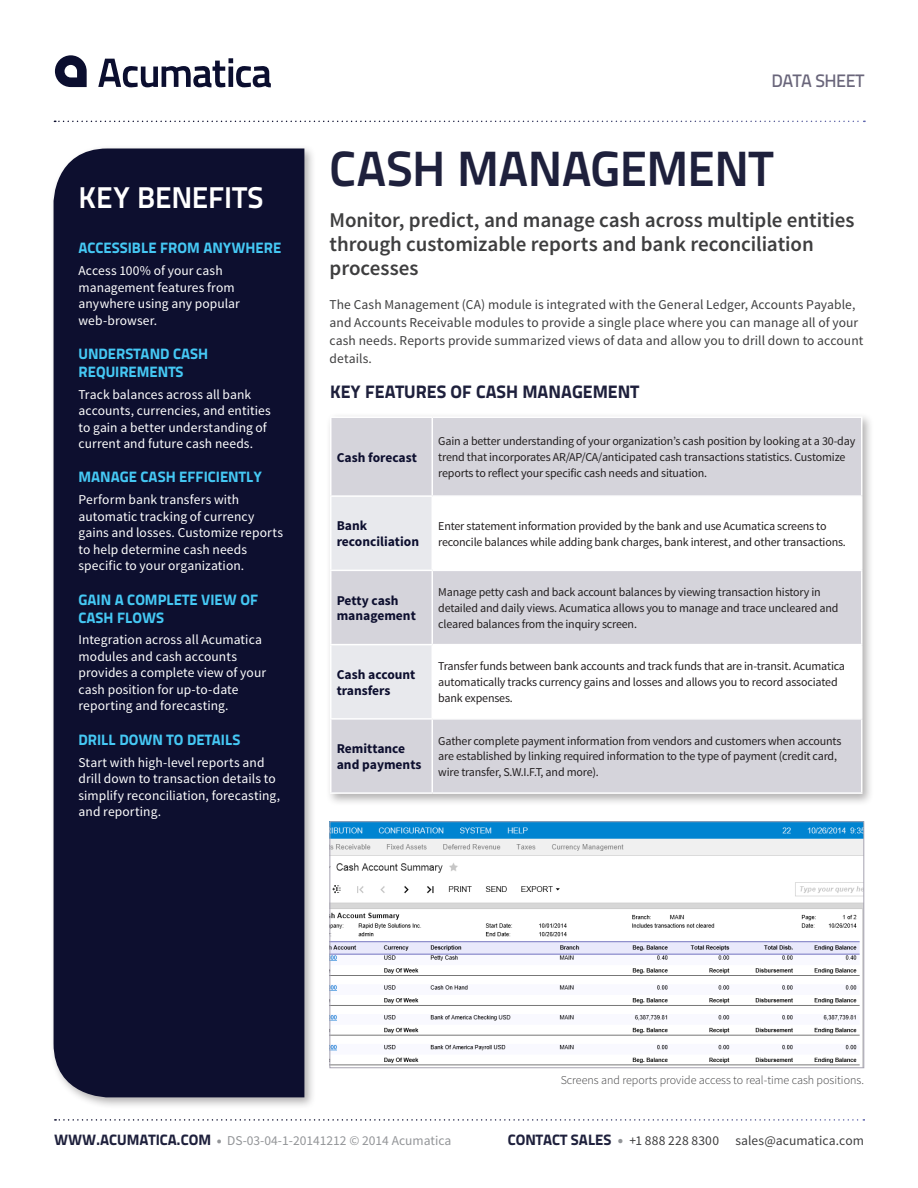
<style>
.page{position:relative;width:918px;height:1188px;background:#fff}
.page>*{position:absolute;margin:0;border:0;box-sizing:border-box;transform-origin:0 0}
.Headline{font:49.5px "Titillium Text 25 L 800 wt";letter-spacing:-.015em;color:#1e203c}
.Sidebar_Header{font:30px "Titillium Text 25 L 800 wt";letter-spacing:-.01em;color:#fff}
.Intro_Text{font:600 21px/24px "Source Sans Pro";letter-spacing:-.005em;color:#3e3e3f}
.Purple_Subhead{font:18px "Titillium Text 25 L 999 wt";color:#1e203c}
.t1{font:18px "Titillium Text 25 L 600 wt";letter-spacing:-.025em;color:#69657a}
.Sidebar_Blue_Subhead{font:15px/18px "Titillium Text 25 L 999 wt";color:#45c8f4}
.Sidebar_Body_Copy{font:13.5px/16.5px "Source Sans Pro";letter-spacing:.005em;color:#fff}
.Body_Copy{font:13.5px/18px "Source Sans Pro";letter-spacing:.005em;color:#3e3e3f}
.Table_Left_Column{font:700 13.5px/15.8px "Source Sans Pro";color:#0d0f2f}
.t2{font:13.5px "Source Sans Pro";color:#939598}
.Table_Right_Column{font:12px/15.8px "Source Sans Pro";letter-spacing:-.015em;color:#231f20}
.Photo_Caption{font:300 12px "Source Sans Pro";color:#3e3e3f}
.s1{font-family:"Titillium Text 25 L 999 wt";font-size:15px;color:#1e203c}
.s2{font-weight:900}
.s3{font-weight:900;font-size:15px;color:#939598}
</style>
<div class="page">
<svg style="left:55px;top:55px;width:32px;height:32px"></svg>
<svg style="left:98px;top:58px;width:173px;height:29px"></svg>
<svg style="left:54px;top:121px;width:811px;height:1px"></svg>
<svg style="left:55px;top:1119px;width:809px;height:2px"></svg>
<div style="left:49px;top:144px;width:267px;height:966px;background:#231f20;opacity:.35"></div>
<div style="left:54px;top:148px;width:250px;height:949px;background:#0d0f2f"></div>
<img style="left:332px;top:824px;width:530px;height:242px">
<div style="left:330px;top:822px;width:534px;height:246px;border:1px solid #a6a3b1"></div>
<div style="left:326px;top:412px;width:548px;height:394px;background:#231f20;opacity:.35"></div>
<div style="left:332px;top:418px;width:529px;height:374px;background:#d5d4db"></div>
<svg style="left:332px;top:497px;width:100px;height:221px;background:#e1e2e7"></svg>
<svg style="left:433px;top:497px;width:428px;height:221px"></svg>
<hr style="left:330px;top:571px;width:2px;height:73px;background:#fff">
<hr style="left:432px;top:571px;width:1px;height:73px;background:#fff">
<hr style="left:861px;top:571px;width:1px;height:73px;background:#fff">
<hr style="left:330px;top:644px;width:102px;height:1px;background:#fff">
<hr style="left:330px;top:645px;width:2px;height:73px;background:#fff">
<hr style="left:432px;top:644px;width:430px;height:1px;background:#fff">
<hr style="left:432px;top:645px;width:1px;height:73px;background:#fff">
<hr style="left:861px;top:645px;width:1px;height:73px;background:#fff">
<hr style="left:330px;top:718px;width:102px;height:2px;background:#fff">
<hr style="left:330px;top:720px;width:2px;height:72px;background:#fff">
<hr style="left:432px;top:718px;width:430px;height:2px;background:#fff">
<hr style="left:432px;top:720px;width:1px;height:72px;background:#fff">
<hr style="left:861px;top:720px;width:1px;height:72px;background:#fff">
<hr style="left:330px;top:416px;width:102px;height:2px;background:#fff">
<hr style="left:330px;top:418px;width:2px;height:77px;background:#fff">
<hr style="left:432px;top:416px;width:430px;height:2px;background:#fff">
<hr style="left:432px;top:418px;width:1px;height:77px;background:#fff">
<hr style="left:861px;top:418px;width:1px;height:77px;background:#fff">
<hr style="left:330px;top:495px;width:102px;height:2px;background:#fff">
<hr style="left:330px;top:497px;width:2px;height:73px;background:#fff">
<hr style="left:432px;top:495px;width:430px;height:2px;background:#fff">
<hr style="left:432px;top:497px;width:1px;height:73px;background:#fff">
<hr style="left:861px;top:497px;width:1px;height:73px;background:#fff">
<hr style="left:330px;top:570px;width:102px;height:1px;background:#fff">
<hr style="left:432px;top:570px;width:430px;height:1px;background:#fff">
<hr style="left:330px;top:792px;width:102px;height:2px;background:#fff">
<hr style="left:432px;top:792px;width:430px;height:2px;background:#fff">
<p class="Sidebar_Header" style="left:79px;top:175px;width:186px">KEY BENEFITS</p>
<p class="Sidebar_Blue_Subhead" style="left:79px;top:238px;width:204px">ACCESSIBLE FROM ANYWHERE</p>
<p class="Sidebar_Body_Copy" style="left:79px;top:263px;width:163px">Access 100% of your cash management features from anywhere using any popular web-browser.</p>
<p class="Sidebar_Blue_Subhead" style="left:79px;top:344px;width:131px">UNDERSTAND CASH<br>REQUIREMENTS</p>
<p class="Sidebar_Body_Copy" style="left:79px;top:386px;width:194px">Track balances across all bank accounts, currencies, and entities to gain a better understanding of current and future cash needs.</p>
<p class="Sidebar_Blue_Subhead" style="left:79px;top:467px;width:185px">MANAGE CASH EFFICIENTLY</p>
<p class="Sidebar_Body_Copy" style="left:79px;top:492px;width:206px">Perform bank transfers with automatic tracking of currency gains and losses. Customize reports to help determine cash needs specific to your organization.</p>
<p class="Sidebar_Blue_Subhead" style="left:79px;top:589px;width:181px">GAIN A COMPLETE VIEW OF<br>CASH FLOWS</p>
<p class="Sidebar_Body_Copy" style="left:79px;top:632px;width:189px">Integration across all Acumatica modules and cash accounts provides a complete view of your cash position for up-to-date reporting and forecasting.</p>
<p class="Sidebar_Blue_Subhead" style="left:79px;top:729px;width:163px">DRILL DOWN TO DETAILS</p>
<p class="Sidebar_Body_Copy" style="left:79px;top:754px;width:203px">Start with high-level reports and drill down to transaction details to simplify reconciliation, forecasting, and reporting.</p>
<h3 class="t1" style="left:771px;top:67px;width:95px">DATA SHEET</h3>
<p class="Headline" style="left:330px;top:130px;width:445px">CASH MANAGEMENT</p>
<p class="Intro_Text" style="left:330px;top:208px;width:527px">Monitor, predict, and manage cash across multiple entities through customizable reports and bank reconciliation processes</p>
<p class="Body_Copy" style="left:330px;top:296px;width:535px">The Cash Management (CA) module is integrated with the General Ledger, Accounts Payable, and Accounts Receivable modules to provide a single place where you can manage all of your cash needs. Reports provide summarized views of data and allow you to drill down to account details.</p>
<p class="Purple_Subhead" style="left:330px;top:378px;width:311px">KEY FEATURES OF CASH MANAGEMENT</p>
<p class="Table_Left_Column" style="left:337px;top:450px;width:82px">Cash forecast</p>
<p class="Table_Right_Column" style="left:438px;top:434px;width:419px">Gain a better understanding of your organization’s cash position by looking at a 30-day trend that incorporates AR/AP/CA/anticipated cash transactions statistics. Customize reports to reflect your specific cash needs and situation.</p>
<p class="Table_Left_Column" style="left:337px;top:519px;width:84px">Bank reconciliation</p>
<p class="Table_Right_Column" style="left:438px;top:518px;width:409px">Enter statement information provided by the bank and use Acumatica screens to reconcile balances while adding bank charges, bank interest, and other transactions.</p>
<p class="Table_Left_Column" style="left:337px;top:593px;width:81px">Petty cash management</p>
<p class="Table_Right_Column" style="left:438px;top:585px;width:402px">Manage petty cash and back account balances by viewing transaction history in detailed and daily views. Acumatica allows you to manage and trace uncleared and cleared balances from the inquiry screen.</p>
<p class="Table_Left_Column" style="left:337px;top:667px;width:80px">Cash account transfers</p>
<p class="Table_Right_Column" style="left:438px;top:659px;width:408px">Transfer funds between bank accounts and track funds that are in-transit. Acumatica automatically tracks currency gains and losses and allows you to record associated bank expenses.</p>
<p class="Table_Left_Column" style="left:337px;top:741px;width:86px">Remittance and payments</p>
<p class="Table_Right_Column" style="left:438px;top:733px;width:405px">Gather complete payment information from vendors and customers when accounts are established by linking required information to the type of payment (credit card, wire transfer, S.W.I.F.T, and more).</p>
<p class="Photo_Caption" style="left:561px;top:1072px;width:305px">Screens and reports provide access to real-time cash positions.</p>
<p class="t2" style="left:54px;top:1132px;width:399px"><span class="s1">WWW.ACUMATICA.COM</span> <span class="s2">•</span> DS-03-04-1-20141212 © 2014 Acumatica</p>
<p class="Body_Copy" style="left:508px;top:1132px;width:358px"><span class="s1">CONTACT SALES</span> <span class="s3">•</span> +1 888 228 8300 sales@acumatica.com</p>
</div>
